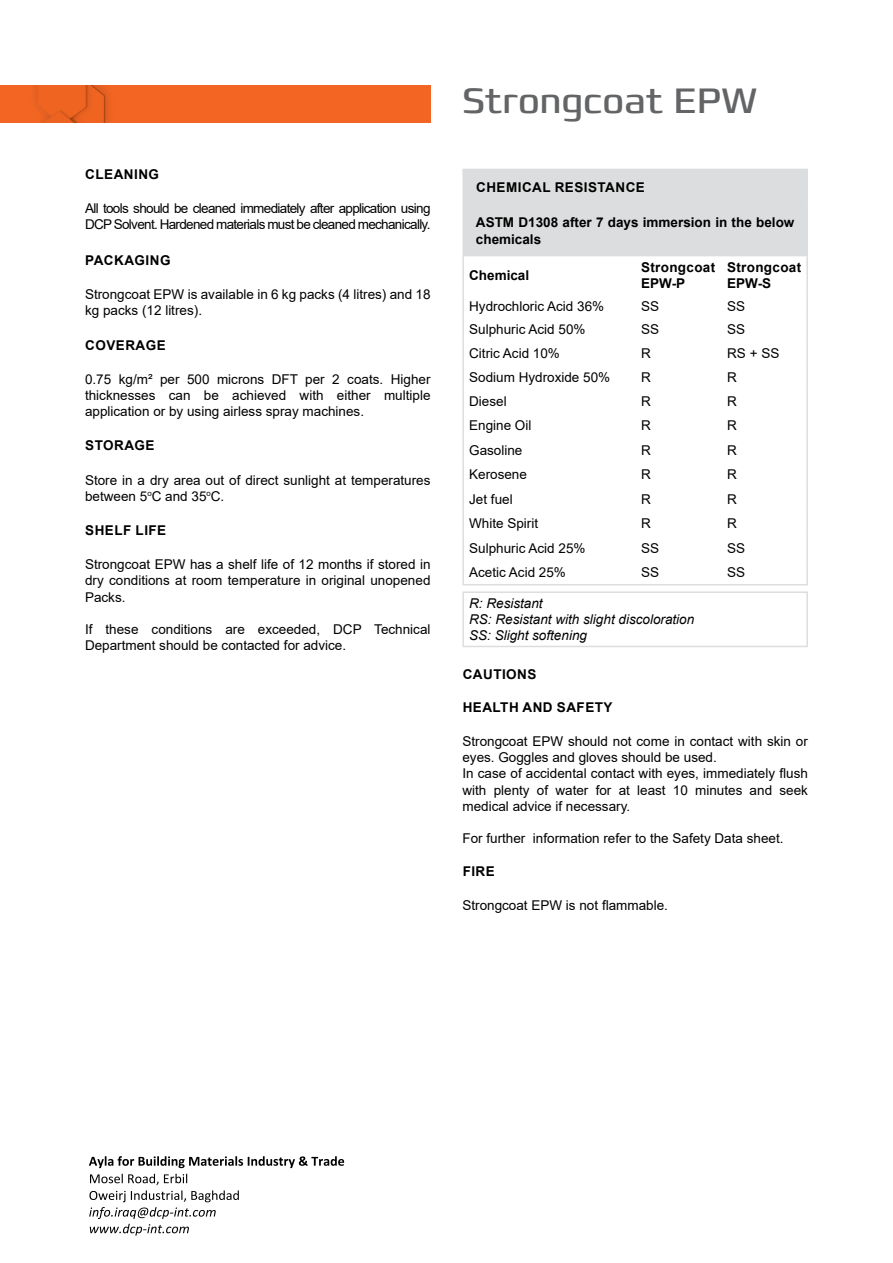
<style>
.page{position:relative;width:893px;height:1263px;background:#fff}
.page>*{position:absolute;margin:0;border:0;box-sizing:border-box;transform-origin:0 0}
.t1{font:36px "Francker CYR";color:#636466}
.t2{font:13.5px/16.2px "Arial";color:#000}
.t3{font:700 13.5px/16.2px "Arial";letter-spacing:.025em;color:#000}
.t4{font:13.5px/16.2px "Arial";letter-spacing:-.05em;color:#000}
.t5{font:italic 13.5px/16.2px "Arial";color:#000}
.t6{font:700 13.5px/16.2px "Arial";color:#000}
</style>
<div class="page">
<svg style="left:89px;top:1156px;width:255px;height:12px"></svg>
<svg style="left:89px;top:1174px;width:150px;height:62px"></svg>
<div style="left:464px;top:170px;width:342px;height:86px;background:#dcddde"></div>
<hr style="left:462px;top:169px;width:173px;height:1px;background:#dcddde">
<hr style="left:462px;top:170px;width:2px;height:35px;background:#dcddde">
<hr style="left:635px;top:169px;width:86px;height:1px;background:#dcddde">
<hr style="left:721px;top:169px;width:87px;height:1px;background:#dcddde">
<hr style="left:806px;top:170px;width:2px;height:35px;background:#dcddde">
<hr style="left:462px;top:205px;width:2px;height:51px;background:#dcddde">
<hr style="left:806px;top:205px;width:2px;height:51px;background:#dcddde">
<hr style="left:462px;top:256px;width:2px;height:38px;background:#dcddde">
<hr style="left:806px;top:256px;width:2px;height:38px;background:#dcddde">
<hr style="left:462px;top:294px;width:2px;height:24px;background:#dcddde">
<hr style="left:806px;top:294px;width:2px;height:24px;background:#dcddde">
<hr style="left:462px;top:318px;width:2px;height:23px;background:#dcddde">
<hr style="left:806px;top:318px;width:2px;height:23px;background:#dcddde">
<hr style="left:462px;top:341px;width:2px;height:24px;background:#dcddde">
<hr style="left:806px;top:341px;width:2px;height:24px;background:#dcddde">
<hr style="left:462px;top:365px;width:2px;height:24px;background:#dcddde">
<hr style="left:806px;top:365px;width:2px;height:24px;background:#dcddde">
<hr style="left:462px;top:389px;width:2px;height:24px;background:#dcddde">
<hr style="left:806px;top:389px;width:2px;height:24px;background:#dcddde">
<hr style="left:462px;top:413px;width:2px;height:25px;background:#dcddde">
<hr style="left:806px;top:413px;width:2px;height:25px;background:#dcddde">
<hr style="left:462px;top:438px;width:2px;height:24px;background:#dcddde">
<hr style="left:806px;top:438px;width:2px;height:24px;background:#dcddde">
<hr style="left:462px;top:462px;width:2px;height:25px;background:#dcddde">
<hr style="left:806px;top:462px;width:2px;height:25px;background:#dcddde">
<hr style="left:462px;top:487px;width:2px;height:24px;background:#dcddde">
<hr style="left:806px;top:487px;width:2px;height:24px;background:#dcddde">
<hr style="left:462px;top:511px;width:2px;height:25px;background:#dcddde">
<hr style="left:806px;top:511px;width:2px;height:25px;background:#dcddde">
<hr style="left:462px;top:536px;width:2px;height:24px;background:#dcddde">
<hr style="left:806px;top:536px;width:2px;height:24px;background:#dcddde">
<hr style="left:462px;top:560px;width:2px;height:24px;background:#dcddde">
<hr style="left:806px;top:560px;width:2px;height:24px;background:#dcddde">
<hr style="left:462px;top:584px;width:173px;height:1px;background:#dcddde">
<hr style="left:635px;top:584px;width:86px;height:1px;background:#dcddde">
<hr style="left:721px;top:584px;width:87px;height:1px;background:#dcddde">
<hr style="left:462px;top:591px;width:346px;height:2px;background:#dcddde">
<hr style="left:462px;top:593px;width:2px;height:53px;background:#dcddde">
<hr style="left:806px;top:593px;width:2px;height:53px;background:#dcddde">
<hr style="left:462px;top:646px;width:346px;height:1px;background:#dcddde">
<div style="left:0;top:85px;width:431px;height:38px;background:#f26522"></div>
<img style="left:35px;top:85px;width:74px;height:38px">
<p class="t3" style="left:85px;top:166px;width:75px">CLEANING</p>
<p class="t4" style="left:85px;top:200px;width:347px">All tools should be cleaned immediately after application using<br>DCP Solvent. Hardened materials must be cleaned mechanically.</p>
<p class="t3" style="left:85px;top:252px;width:87px">PACKAGING</p>
<p class="t2" style="left:85px;top:286px;width:347px">Strongcoat EPW is available in 6 kg packs (4 litres) and 18 kg packs (12 litres).</p>
<p class="t3" style="left:85px;top:337px;width:82px">COVERAGE</p>
<p class="t2" style="left:85px;top:371px;width:347px;text-align:justify">0.75 kg/m² per 500 microns DFT per 2 coats. Higher thicknesses can be achieved with either multiple application or by using airless spray machines.</p>
<p class="t3" style="left:85px;top:438px;width:71px">STORAGE</p>
<p class="t2" style="left:85px;top:472px;width:347px">Store in a dry area out of direct sunlight at temperatures between 5<sup>o</sup>C and 35<sup>o</sup>C.</p>
<p class="t3" style="left:85px;top:522px;width:83px">SHELF LIFE</p>
<p class="t2" style="left:85px;top:556px;width:347px;text-align:justify">Strongcoat EPW has a shelf life of 12 months if stored in dry conditions at room temperature in original unopened Packs.</p>
<p class="t2" style="left:85px;top:621px;width:347px">If these conditions are exceeded, DCP Technical<br>Department should be contacted for advice.</p>
<h1 class="t1" style="left:462px;top:78px;width:296px">Strongcoat EPW</h1>
<p class="t3" style="left:476px;top:179px;width:170px">CHEMICAL RESISTANCE</p>
<p class="t6" style="left:476px;top:215px;width:320px">ASTM D1308 after 7 days immersion in the below chemicals</p>
<p class="t6" style="left:469px;top:268px;width:62px">Chemical</p>
<p class="t3" style="left:641px;top:259px;width:76px">Strongcoat<br>EPW-P</p>
<p class="t3" style="left:727px;top:259px;width:76px">Strongcoat<br>EPW-S</p>
<p class="t2" style="left:469px;top:298px;width:137px">Hydrochloric Acid 36%</p>
<p class="t2" style="left:641px;top:298px;width:20px">SS</p>
<p class="t2" style="left:727px;top:298px;width:20px">SS</p>
<p class="t2" style="left:469px;top:321px;width:118px">Sulphuric Acid 50%</p>
<p class="t2" style="left:641px;top:321px;width:20px">SS</p>
<p class="t2" style="left:727px;top:321px;width:20px">SS</p>
<p class="t2" style="left:469px;top:345px;width:92px">Citric Acid 10%</p>
<p class="t2" style="left:641px;top:345px;width:11px">R</p>
<p class="t2" style="left:727px;top:345px;width:54px">RS + SS</p>
<p class="t2" style="left:469px;top:369px;width:143px">Sodium Hydroxide 50%</p>
<p class="t2" style="left:641px;top:369px;width:11px">R</p>
<p class="t2" style="left:727px;top:369px;width:11px">R</p>
<p class="t2" style="left:469px;top:393px;width:39px">Diesel</p>
<p class="t2" style="left:641px;top:393px;width:11px">R</p>
<p class="t2" style="left:727px;top:393px;width:11px">R</p>
<p class="t2" style="left:469px;top:417px;width:64px">Engine Oil</p>
<p class="t2" style="left:641px;top:417px;width:11px">R</p>
<p class="t2" style="left:727px;top:417px;width:11px">R</p>
<p class="t2" style="left:469px;top:442px;width:55px">Gasoline</p>
<p class="t2" style="left:641px;top:442px;width:11px">R</p>
<p class="t2" style="left:727px;top:442px;width:11px">R</p>
<p class="t2" style="left:469px;top:466px;width:59px">Kerosene</p>
<p class="t2" style="left:641px;top:466px;width:11px">R</p>
<p class="t2" style="left:727px;top:466px;width:11px">R</p>
<p class="t2" style="left:469px;top:491px;width:45px">Jet fuel</p>
<p class="t2" style="left:641px;top:491px;width:11px">R</p>
<p class="t2" style="left:727px;top:491px;width:11px">R</p>
<p class="t2" style="left:469px;top:515px;width:71px">White Spirit</p>
<p class="t2" style="left:641px;top:515px;width:11px">R</p>
<p class="t2" style="left:727px;top:515px;width:11px">R</p>
<p class="t2" style="left:469px;top:540px;width:118px">Sulphuric Acid 25%</p>
<p class="t2" style="left:641px;top:540px;width:20px">SS</p>
<p class="t2" style="left:727px;top:540px;width:20px">SS</p>
<p class="t2" style="left:469px;top:564px;width:98px">Acetic Acid 25%</p>
<p class="t2" style="left:641px;top:564px;width:20px">SS</p>
<p class="t2" style="left:727px;top:564px;width:20px">SS</p>
<p class="t5" style="left:469px;top:595px;width:227px">R: Resistant<br>RS: Resistant with slight discoloration<br>SS: Slight softening</p>
<p class="t3" style="left:463px;top:667px;width:75px">CAUTIONS</p>
<p class="t3" style="left:463px;top:699px;width:151px">HEALTH AND SAFETY</p>
<p class="t2" style="left:462px;top:733px;width:347px">Strongcoat EPW should not come in contact with skin or eyes. Goggles and gloves should be used.<br>In case of accidental contact with eyes, immediately flush with plenty of water for at least 10 minutes and seek medical advice if necessary.</p>
<p class="t2" style="left:462px;top:830px;width:323px">For further information refer to the Safety Data sheet.</p>
<p class="t3" style="left:463px;top:863px;width:34px">FIRE</p>
<p class="t2" style="left:462px;top:897px;width:207px">Strongcoat EPW is not flammable.</p>
</div>
